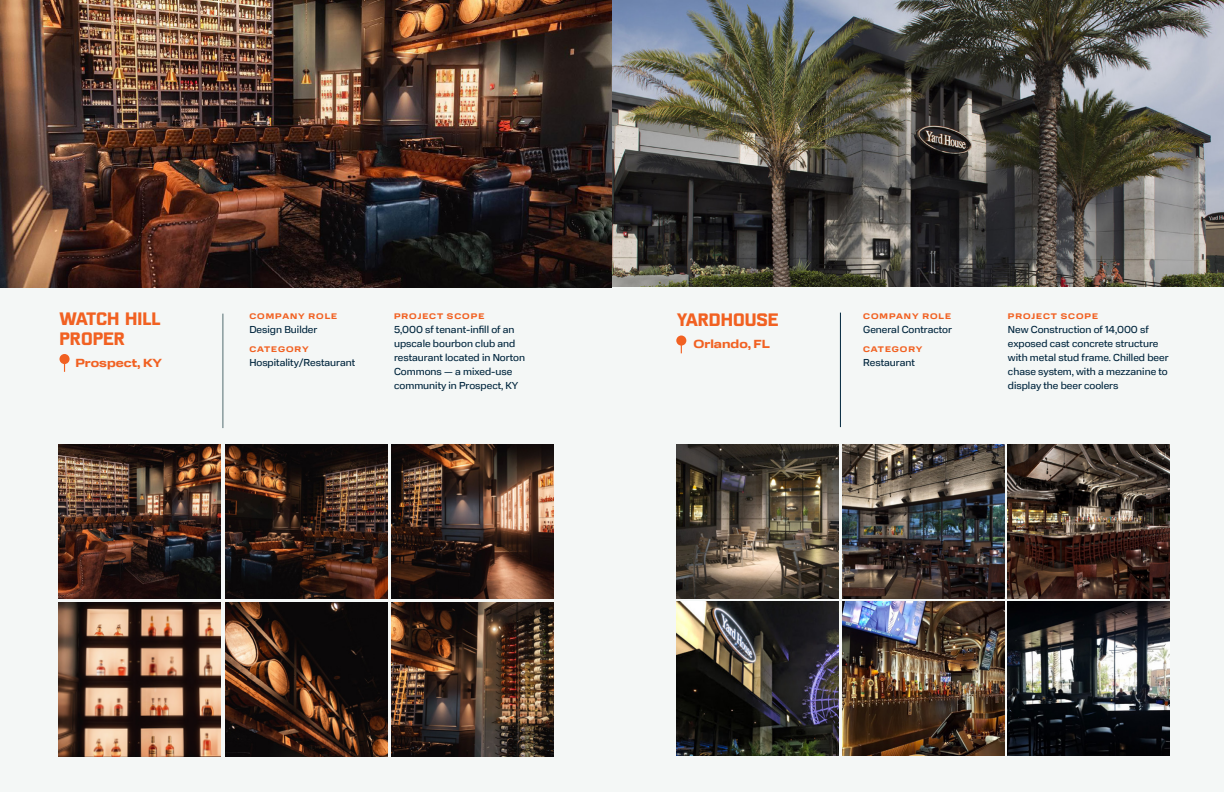
<style>
.page{position:relative;width:1224px;height:792px;background:#f4f7f6}
.page>*{position:absolute;margin:0;border:0;box-sizing:border-box;transform-origin:0 0}
.t1{font:700 18px/20px "BN Kragen";color:#f16122}
.t2{font:700 11.6px "Normalidad Wide";color:#f16122}
.t3{font:10px/14px "Normalidad Text";color:#00253d}
.t4{font:700 8px "Normalidad Wide";letter-spacing:.125em;color:#f16122}
</style>
<div class="page">
<img style="left:0;top:0;width:1224px;height:288px">
<img style="left:392px;top:603px;width:162px;height:154px">
<img style="left:392px;top:445px;width:162px;height:154px">
<img style="left:225px;top:603px;width:162px;height:154px">
<img style="left:59px;top:603px;width:162px;height:154px">
<img style="left:225px;top:445px;width:162px;height:154px">
<img style="left:59px;top:445px;width:162px;height:154px">
<div style="left:59px;top:354px;width:11px;height:10px;background:#f16122;border-radius:50%"></div>
<hr style="left:223px;top:314px;width:1px;height:114px;background:#536c70">
<img style="left:1008px;top:602px;width:162px;height:154px">
<img style="left:1008px;top:444px;width:162px;height:154px">
<img style="left:842px;top:602px;width:162px;height:154px">
<img style="left:676px;top:602px;width:162px;height:154px">
<img style="left:842px;top:444px;width:162px;height:154px">
<img style="left:676px;top:444px;width:162px;height:154px">
<div style="left:676px;top:336px;width:10px;height:10px;background:#f16122;border-radius:50%"></div>
<hr style="left:840px;top:313px;width:1px;height:114px;background:#00253d">
<h1 class="t1" style="left:59px;top:309px;width:102px">WATCH HILL<br>PROPER</h1>
<p class="t2" style="left:76px;top:354px;width:88px">Prospect, KY</p>
<p class="t4" style="left:249px;top:310px;width:89px">COMPANY ROLE</p>
<p class="t3" style="left:249px;top:322px;width:70px">Design Builder</p>
<p class="t4" style="left:249px;top:343px;width:61px">CATEGORY</p>
<p class="t3" style="left:249px;top:355px;width:107px">Hospitality/Restaurant</p>
<p class="t4" style="left:394px;top:310px;width:92px">PROJECT SCOPE</p>
<p class="t3" style="left:394px;top:322px;width:132px">5,000 sf tenant-infill of an upscale bourbon club and restaurant located in Norton<br>Commons — a mixed-use community in Prospect, KY</p>
<h1 class="t1" style="left:677px;top:309px;width:103px">YARDHOUSE</h1>
<p class="t2" style="left:694px;top:335px;width:78px">Orlando, FL</p>
<p class="t4" style="left:863px;top:310px;width:89px">COMPANY ROLE</p>
<p class="t3" style="left:863px;top:322px;width:90px">General Contractor</p>
<p class="t4" style="left:863px;top:343px;width:61px">CATEGORY</p>
<p class="t3" style="left:863px;top:355px;width:53px">Restaurant</p>
<p class="t4" style="left:1008px;top:310px;width:92px">PROJECT SCOPE</p>
<p class="t3" style="left:1008px;top:322px;width:162px">New Construction of 14,000 sf exposed cast concrete structure with metal stud frame. Chilled beer chase system, with a mezzanine to display the beer coolers</p>
</div>
